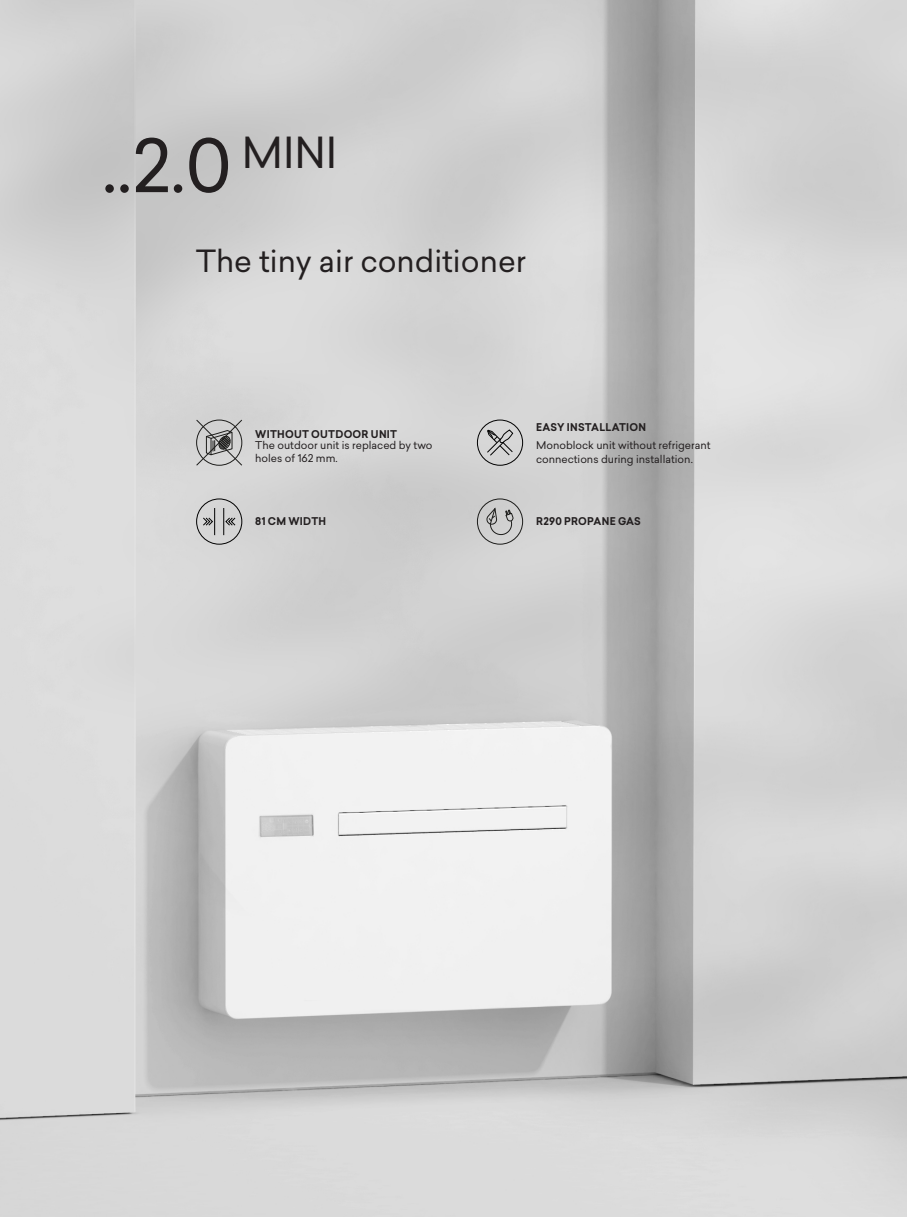
<style>
.page{position:relative;width:919px;height:1217px;background:#fff}
.page>*{position:absolute;margin:0;border:0;box-sizing:border-box;transform-origin:0 0}
.t1{font:72px "Sailec";color:#231f20}
.t2{font:30px "Sailec";color:#231f20}
.descrizione_icone{font:10.5px/13.5px "Sailec";color:#231f20}
.icone_Titotlo{font:700 10.5px "Sailec";letter-spacing:.025em;color:#231f20;scale:.95 1}
</style>
<div class="page">
<img style="left:0;top:0;width:906px;height:1216px">
<svg style="left:195px;top:418px;width:48px;height:48px;background:#acacac"></svg>
<div style="left:477px;top:419px;width:46px;height:46px;border:1px solid #010101;border-radius:50%"></div>
<svg style="left:486px;top:429px;width:28px;height:27px"></svg>
<div style="left:196px;top:498px;width:46px;height:46px;border:1px solid #010101;border-radius:50%"></div>
<svg style="left:223px;top:508px;width:13px;height:27px"></svg>
<svg style="left:202px;top:508px;width:13px;height:27px"></svg>
<div style="left:477px;top:498px;width:46px;height:46px;border:1px solid #1d1d1b;border-radius:50%"></div>
<svg style="left:486px;top:506px;width:27px;height:29px"></svg>
<p class="t1" style="left:102px;top:115px;width:237px">..2.0 <sup>MINI</sup></p>
<p class="t2" style="left:196px;top:240px;width:332px">The tiny air conditioner</p>
<p class="icone_Titotlo" style="left:255px;top:426px;width:151px">WITHOUT OUTDOOR UNIT</p>
<p class="descrizione_icone" style="left:255px;top:438px;width:179px">The outdoor unit is replaced by two holes of 162 mm.</p>
<p class="icone_Titotlo" style="left:536px;top:420px;width:117px">EASY INSTALLATION</p>
<p class="descrizione_icone" style="left:536px;top:438px;width:176px">Monoblock unit without refrigerant connections during installation.</p>
<p class="icone_Titotlo" style="left:255px;top:514px;width:76px">81 CM WIDTH</p>
<p class="icone_Titotlo" style="left:536px;top:514px;width:112px">R290 PROPANE GAS</p>
</div>
